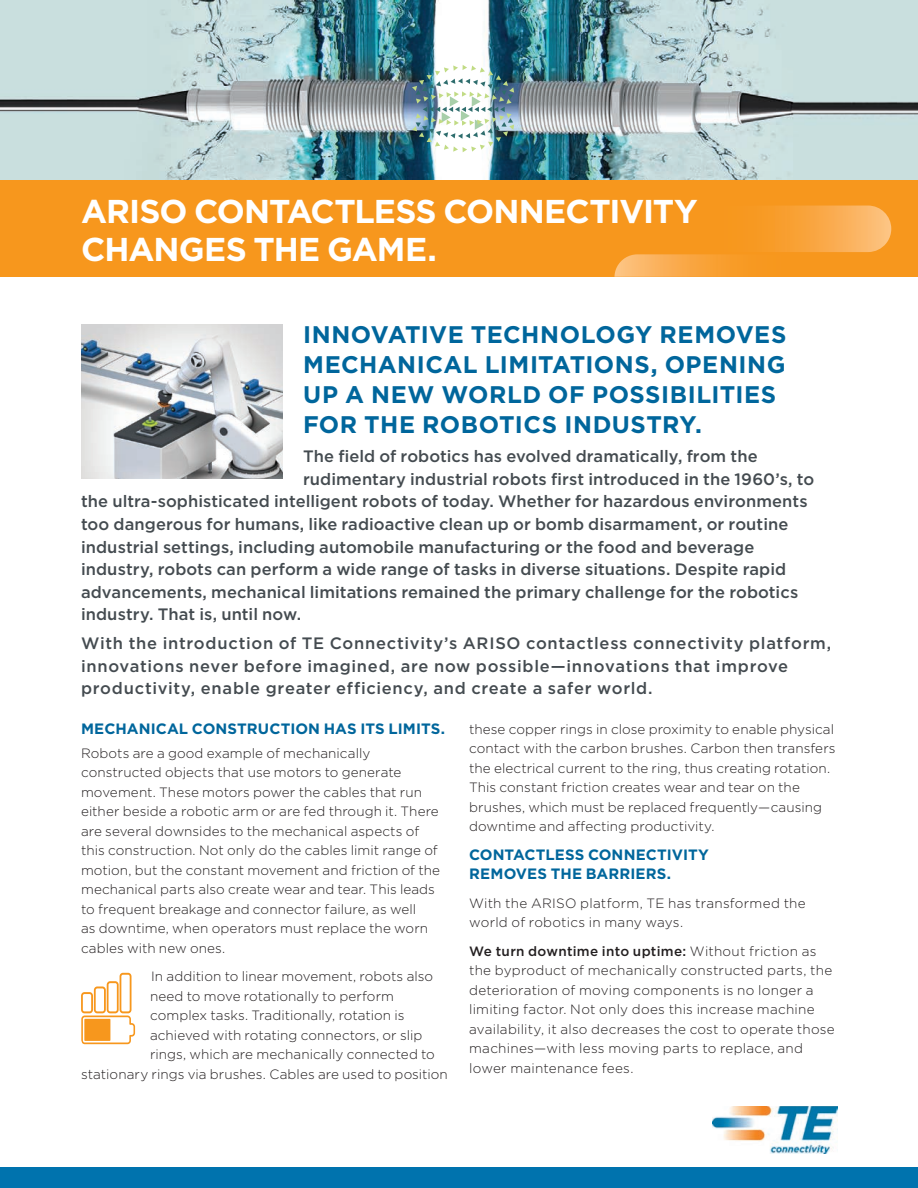
<style>
.page{position:relative;width:918px;height:1188px;background:#fff}
.page>*{position:absolute;margin:0;border:0;box-sizing:border-box;transform-origin:0 0}
.t1{font:700 33px/37.5px "Gotham";letter-spacing:-.03em;color:#fff}
.t2{font:700 24px/30px "Gotham";letter-spacing:.02em;color:#00669c}
.t3{font:500 16.5px "Gotham";letter-spacing:.005em;color:#444b50}
.t4{font:500 16.5px/22.5px "Gotham";letter-spacing:.045em;color:#444b50}
.t5{font:700 15px/19.5px "Gotham";letter-spacing:.005em;color:#00669c}
.t6{font:300 13.5px/19.5px "Gotham";letter-spacing:.01em;color:#231f20}
.s1{font-weight:500}
</style>
<div class="page">
<img style="left:713px;top:1106px;width:124px;height:47px">
<div style="left:0;top:1168px;width:918px;height:20px;background:#0073ae"></div>
<img style="left:0;top:0;width:918px;height:180px">
<div style="left:0;top:180px;width:918px;height:97px;background:#f7971d"></div>
<svg style="left:615px;top:254px;width:22px;height:19px"></svg>
<svg style="left:81px;top:973px;width:54px;height:71px"></svg>
<img style="left:81px;top:324px;width:202px;height:154px">
<img style="left:412px;top:65px;width:102px;height:87px">
<h1 class="t1" style="left:81px;top:192px;width:618px">ARISO CONTACTLESS CONNECTIVITY<br>CHANGES THE GAME.</h1>
<h2 class="t2" style="left:303px;top:320px;width:485px">INNOVATIVE TECHNOLOGY REMOVES<br>MECHANICAL LIMITATIONS, OPENING<br>UP A NEW WORLD OF POSSIBILITIES<br>FOR THE ROBOTICS INDUSTRY.</h2>
<p class="t3" style="left:303px;top:446px;width:456px">The field of robotics has evolved dramatically, from the</p>
<p class="t3" style="left:303px;top:468px;width:513px">rudimentary industrial robots first introduced in the 1960’s, to</p>
<p class="t3" style="left:81px;top:491px;width:728px">the ultra-sophisticated intelligent robots of today. Whether for hazardous environments</p>
<p class="t3" style="left:81px;top:513px;width:709px">too dangerous for humans, like radioactive clean up or bomb disarmament, or routine</p>
<p class="t3" style="left:81px;top:536px;width:675px">industrial settings, including automobile manufacturing or the food and beverage</p>
<p class="t3" style="left:81px;top:558px;width:707px">industry, robots can perform a wide range of tasks in diverse situations. Despite rapid</p>
<p class="t3" style="left:81px;top:581px;width:719px">advancements, mechanical limitations remained the primary challenge for the robotics</p>
<p class="t3" style="left:81px;top:603px;width:222px">industry. That is, until now.</p>
<p class="t4" style="left:81px;top:632px;width:752px">With the introduction of TE Connectivity’s ARISO contactless connectivity platform, innovations never before imagined, are now possible—innovations that improve productivity, enable greater efficiency, and create a safer world.</p>
<p class="t5" style="left:81px;top:719px;width:366px">MECHANICAL CONSTRUCTION HAS ITS LIMITS.</p>
<p class="t6" style="left:81px;top:743px;width:361px">Robots are a good example of mechanically constructed objects that use motors to generate movement. These motors power the cables that run either beside a robotic arm or are fed through it. There are several downsides to the mechanical aspects of this construction. Not only do the cables limit range of motion, but the constant movement and friction of the mechanical parts also create wear and tear. This leads to frequent breakage and connector failure, as well<br>as downtime, when operators must replace the worn cables with new ones.</p>
<p class="t6" style="left:151px;top:967px;width:284px">In addition to linear movement, robots also</p>
<p class="t6" style="left:150px;top:986px;width:245px">need to move rotationally to perform</p>
<p class="t6" style="left:150px;top:1006px;width:256px">complex tasks. Traditionally, rotation is</p>
<p class="t6" style="left:150px;top:1025px;width:274px">achieved with rotating connectors, or slip</p>
<p class="t6" style="left:150px;top:1045px;width:286px">rings, which are mechanically connected to</p>
<p class="t6" style="left:81px;top:1064px;width:368px">stationary rings via brushes. Cables are used to position</p>
<p class="t6" style="left:469px;top:719px;width:368px">these copper rings in close proximity to enable physical contact with the carbon brushes. Carbon then transfers the electrical current to the ring, thus creating rotation.<br>This constant friction creates wear and tear on the brushes, which must be replaced frequently—causing downtime and affecting productivity.</p>
<p class="t5" style="left:469px;top:845px;width:241px">CONTACTLESS CONNECTIVITY<br>REMOVES THE BARRIERS.</p>
<p class="t6" style="left:469px;top:893px;width:338px">With the ARISO platform, TE has transformed the world of robotics in many ways.</p>
<p class="t6" style="left:469px;top:941px;width:367px"><span class="s1">We turn downtime into uptime:</span> Without friction as the byproduct of mechanically constructed parts, the deterioration of moving components is no longer a limiting factor. Not only does this increase machine availability, it also decreases the cost to operate those machines—with less moving parts to replace, and lower maintenance fees.</p>
</div>
